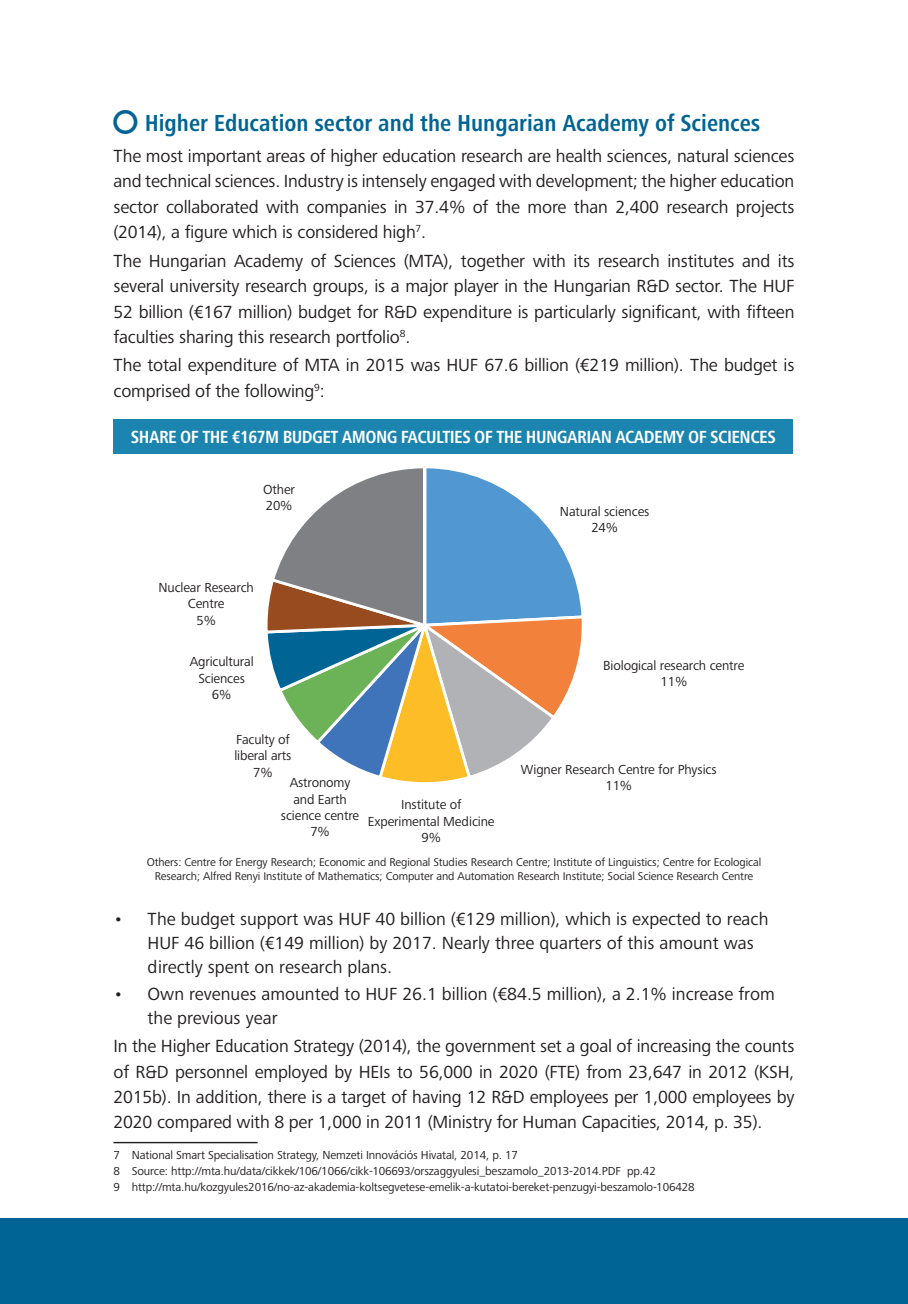
<style>
.page{position:relative;width:908px;height:1304px;background:#fff}
.page>*{position:absolute;margin:0;border:0;box-sizing:border-box;transform-origin:0 0}
.t1{font:700 condensed 24px "Frutiger Next Pro";color:#006494}
.t2{font:18.2px/25.4px "Frutiger Next Pro";letter-spacing:-.01em;color:#231f20;text-align:justify}
.t3{font:700 condensed 18.2px "Frutiger Next Pro";letter-spacing:-.03em;color:#fff}
.t4{font:13.6px/16.4px "Frutiger Next Pro";letter-spacing:-.01em;color:#231f20;text-align:center}
.t5{font:12px/16px "Frutiger Next Pro";letter-spacing:-.01em;color:#231f20}
.t6{font:11.6px/13.6px "Frutiger Next Pro";letter-spacing:-.01em;color:#231f20;text-align:center}
</style>
<div class="page">
<div style="left:0;top:1219px;width:907px;height:85px;background:#006494"></div>
<hr style="left:113px;top:1142px;width:144px;height:1px;background:#231f20">
<svg style="left:267px;top:466px;width:315px;height:317px"></svg>
<hr style="left:423px;top:467px;width:3px;height:158px;background:#fff">
<div style="left:113px;top:420px;width:679px;height:34px;background:#1b85b0"></div>
<h1 class="t1" style="left:145px;top:109px;width:617px">Higher Education sector and the Hungarian Academy of Sciences</h1>
<p class="t2" style="left:113px;top:143px;width:682px">The most important areas of higher education research are health sciences, natural sciences and technical sciences. Industry is intensely engaged with development; the higher education sector collaborated with companies in 37.4% of the more than 2,400 research projects (2014), a figure which is considered high<sup>7</sup>.</p>
<p class="t2" style="left:113px;top:248px;width:682px">The Hungarian Academy of Sciences (MTA), together with its research institutes and its several university research groups, is a major player in the Hungarian R&amp;D sector. The HUF 52 billion (€167 million) budget for R&amp;D expenditure is particularly significant, with fifteen faculties sharing this research portfolio<sup>8</sup>.</p>
<p class="t2" style="left:113px;top:353px;width:682px">The total expenditure of MTA in 2015 was HUF 67.6 billion (€219 million). The budget is comprised of the following<sup>9</sup>:</p>
<p class="t3" style="left:131px;top:427px;width:646px">SHARE OF THE €167M BUDGET AMONG FACULTIES OF THE HUNGARIAN ACADEMY OF SCIENCES</p>
<p class="t4" style="left:263px;top:481px;width:33px;text-align:left">Other<br>20%</p>
<p class="t4" style="left:158px;top:579px;width:97px">Nuclear Research<br>Centre<br>5%</p>
<p class="t4" style="left:190px;top:653px;width:65px">Agricultural<br>Sciences<br>6%</p>
<p class="t4" style="left:234px;top:731px;width:58px">Faculty of liberal arts<br>7%</p>
<p class="t4" style="left:281px;top:774px;width:80px">Astronomy and Earth science centre<br>7%</p>
<p class="t4" style="left:368px;top:797px;width:128px">Institute of<br>Experimental Medicine<br>9%</p>
<p class="t4" style="left:559px;top:503px;width:91px">Natural sciences<br>24%</p>
<p class="t4" style="left:603px;top:657px;width:143px">Biological research centre<br>11%</p>
<p class="t4" style="left:520px;top:761px;width:197px">Wigner Research Centre for Physics<br>11%</p>
<p class="t6" style="left:147px;top:855px;width:616px">Others: Centre for Energy Research; Economic and Regional Studies Research Centre; Institute of Linguistics; Centre for Ecological<br>Research; Alfred Renyi Institute of Mathematics; Computer and Automation Research Institute; Social Science Research Centre</p>
<p class="t2" style="left:147px;top:907px;width:622px;line-height:24px;text-align:left;text-indent:-34px">• The budget support was HUF 40 billion (€129 million), which is expected to reach<br>HUF 46 billion (€149 million) by 2017. Nearly three quarters of this amount was directly spent on research plans.</p>
<p class="t2" style="left:147px;top:982px;width:628px;line-height:24px;text-indent:-34px">• Own revenues amounted to HUF 26.1 billion (€84.5 million), a 2.1% increase from the previous year</p>
<p class="t2" style="left:113px;top:1033px;width:682px">In the Higher Education Strategy (2014), the government set a goal of increasing the counts of R&amp;D personnel employed by HEIs to 56,000 in 2020 (FTE) from 23,647 in 2012 (KSH, 2015b). In addition, there is a target of having 12 R&amp;D employees per 1,000 employees by 2020 compared with 8 per 1,000 in 2011 (Ministry for Human Capacities, 2014, p. 35).</p>
<p class="t5" style="left:113px;top:1147px;width:582px">7 National Smart Specialisation Strategy, Nemzeti Innovációs Hivatal, 2014, p. 17<br>8 Source: http://mta.hu/data/cikkek/106/1066/cikk-106693/orszaggyulesi_beszamolo_2013-2014.PDF pp.42<br>9 http://mta.hu/kozgyules2016/no-az-akademia-koltsegvetese-emelik-a-kutatoi-bereket-penzugyi-beszamolo-106428</p>
</div>
